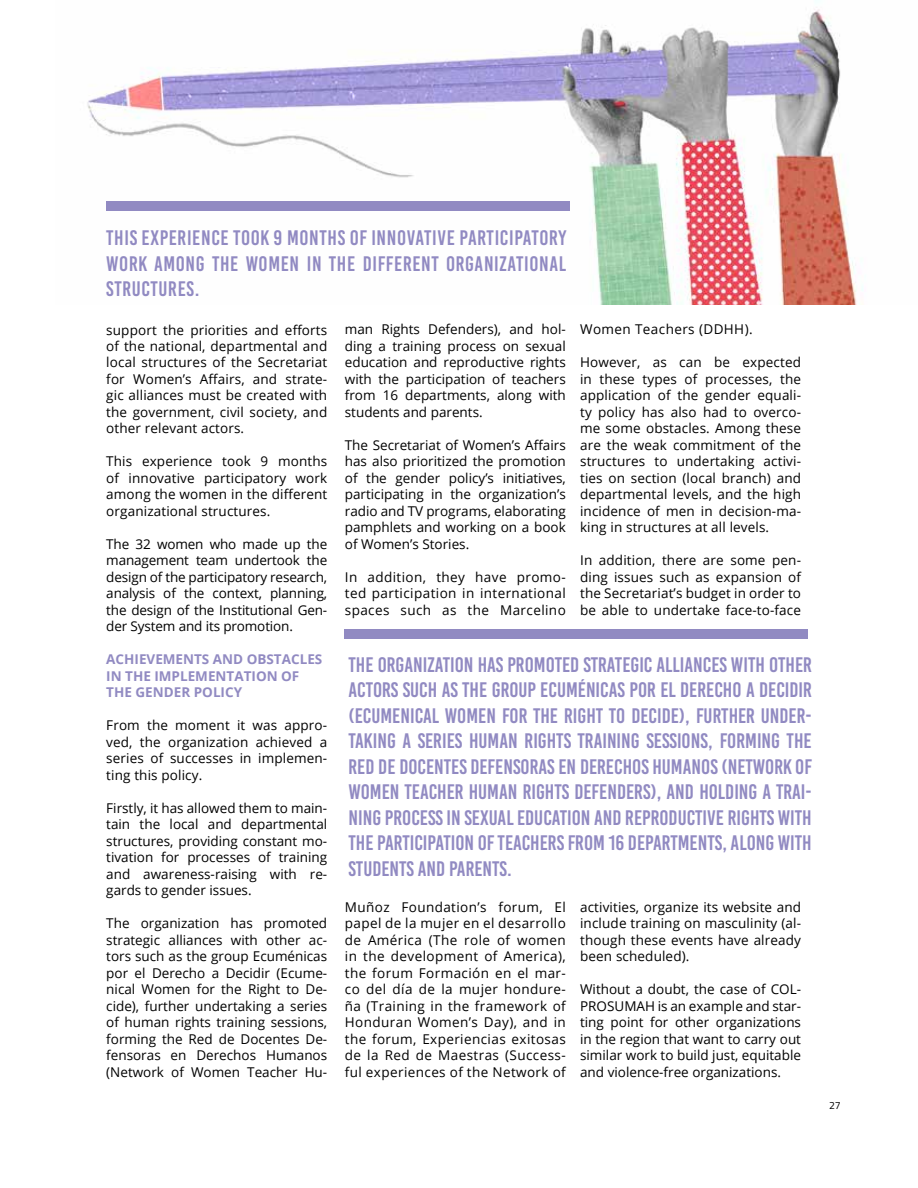
<style>
.page{position:relative;width:918px;height:1188px;background:#fff}
.page>*{position:absolute;margin:0;border:0;box-sizing:border-box;transform-origin:0 0}
.t1{font:21px/25.5px "Bebas Kai";color:#918ac2;text-align:justify}
.t2{font:13.5px/16.5px "Open Sans";letter-spacing:.01em;color:#000;text-align:justify}
.t3{font:700 13.5px/16.5px "Open Sans";color:#918ac2}
.t4{font:13.5px "Open Sans";letter-spacing:.03em;color:#000}
.t5{font:10.5px "Titillium";color:#000}
</style>
<div class="page">
<img style="left:87px;top:0;width:776px;height:305px">
<div style="left:345px;top:629px;width:463px;height:9px;background:#918ac2"></div>
<div style="left:106px;top:201px;width:463px;height:9px;background:#918ac2"></div>
<h1 class="t1" style="left:106px;top:225px;width:461px">THIS EXPERIENCE TOOK 9 MONTHS OF INNOVATIVE PARTICIPATORY WORK AMONG THE WOMEN IN THE DIFFERENT ORGANIZATIONAL STRUCTURES.</h1>
<p class="t2" style="left:106px;top:321px;width:222px">support the priorities and efforts of the national, departmental and local structures of the Secretariat for Women’s Affairs, and strate&shy;gic alliances must be created with the government, civil society, and other relevant actors.</p>
<p class="t2" style="left:106px;top:453px;width:222px">This experience took 9 months of innovative participatory work among the women in the different organizational structures.</p>
<p class="t2" style="left:106px;top:535px;width:223px">The 32 women who made up the management team undertook the design of the participatory research, analysis of the context, planning, the design of the Institutional Gen&shy;der System and its promotion.</p>
<p class="t3" style="left:106px;top:651px;width:218px">ACHIEVEMENTS AND OBSTACLES<br>IN THE IMPLEMENTATION OF<br>THE GENDER POLICY</p>
<p class="t2" style="left:106px;top:717px;width:222px">From the moment it was appro&shy;ved, the organization achieved a series of successes in implemen&shy;ting this policy.</p>
<p class="t2" style="left:106px;top:799px;width:222px">Firstly, it has allowed them to main&shy;tain the local and departmental structures, providing constant mo&shy;tivation for processes of training and awareness-raising with re&shy;gards to gender issues.</p>
<p class="t2" style="left:106px;top:915px;width:222px">The organization has promoted strategic alliances with other ac&shy;tors such as the group Ecuménicas por el Derecho a Decidir (Ecume&shy;nical Women for the Right to De&shy;cide), further undertaking a series of human rights training sessions, forming the Red de Docentes De&shy;fensoras en Derechos Humanos (Network of Women Teacher Hu-</p>
<p class="t2" style="left:345px;top:321px;width:222px">man Rights Defenders), and hol&shy;ding a training process on sexual education and reproductive rights with the participation of teachers from 16 departments, along with students and parents.</p>
<p class="t2" style="left:345px;top:436px;width:222px">The Secretariat of Women’s Affairs has also prioritized the promotion of the gender policy’s initiatives, participating in the organization’s radio and TV programs, elaborating pamphlets and working on a book of Women’s Stories.</p>
<p class="t2" style="left:345px;top:568px;width:222px">In addition, they have promo&shy;ted participation in international spaces such as the Marcelino</p>
<p class="t4" style="left:580px;top:320px;width:174px">Women Teachers (DDHH).</p>
<p class="t2" style="left:580px;top:354px;width:222px">However, as can be expected in these types of processes, the application of the gender equali&shy;ty policy has also had to overco&shy;me some obstacles. Among these are the weak commitment of the structures to undertaking activi&shy;ties on section (local branch) and departmental levels, and the high incidence of men in decision-ma&shy;king in structures at all levels.</p>
<p class="t2" style="left:580px;top:552px;width:222px">In addition, there are some pen&shy;ding issues such as expansion of the Secretariat’s budget in order to be able to undertake face-to-face</p>
<p class="t1" style="left:349px;top:652px;width:465px">THE ORGANIZATION HAS PROMOTED STRATEGIC ALLIANCES WITH OTHER ACTORS SUCH AS THE GROUP ECUMÉNICAS POR EL DERECHO A DECIDIR (ECUMENICAL WOMEN FOR THE RIGHT TO DECIDE), FURTHER UNDER-TAKING A SERIES HUMAN RIGHTS TRAINING SESSIONS, FORMING THE RED DE DOCENTES DEFENSORAS EN DERECHOS HUMANOS (NETWORK OF WOMEN TEACHER HUMAN RIGHTS DEFENDERS), AND HOLDING A TRAI-NING PROCESS IN SEXUAL EDUCATION AND REPRODUCTIVE RIGHTS WITH THE PARTICIPATION OF TEACHERS FROM 16 DEPARTMENTS, ALONG WITH STUDENTS AND PARENTS.</p>
<p class="t2" style="left:345px;top:898px;width:222px">Muñoz Foundation’s forum, El papel de la mujer en el desarrollo de América (The role of women in the development of America), the forum Formación en el mar&shy;co del día de la mujer hondure&shy;ña (Training in the framework of Honduran Women’s Day), and in the forum, Experiencias exitosas de la Red de Maestras (Success&shy;ful experiences of the Network of</p>
<p class="t2" style="left:580px;top:898px;width:222px">activities, organize its website and include training on masculinity (al&shy;though these events have already been scheduled).</p>
<p class="t2" style="left:580px;top:981px;width:222px">Without a doubt, the case of COL-PROSUMAH is an example and star&shy;ting point for other organizations in the region that want to carry out similar work to build just, equitable and violence-free organizations.</p>
<p class="t5" style="left:829px;top:1098px;width:13px">27</p>
</div>
